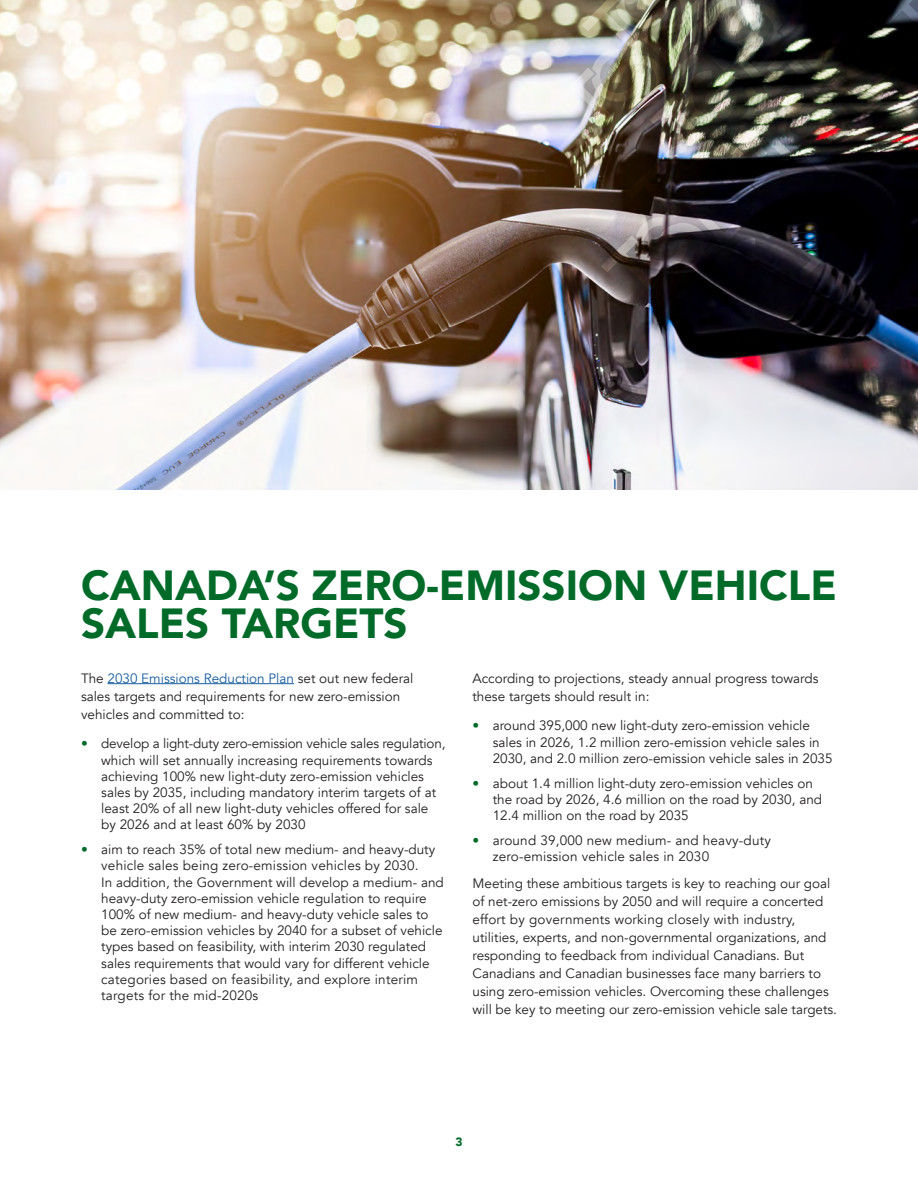
<style>
.page{position:relative;width:918px;height:1188px;background:#fff}
.page>*{position:absolute;margin:0;border:0;box-sizing:border-box;transform-origin:0 0}
.t1{font:900 42px/37.5px "Avenir";color:#006b29}
.Body{font:13.5px/16.2px "Avenir";color:#231f20}
.t2{font:900 12px "Avenir";color:#006b29}
.s1{color:#175d9e}
.s2{color:#006b29}
</style>
<div class="page">
<img style="left:0;top:0;width:917px;height:489px">
<img style="left:557px;top:0;width:361px;height:294px">
<hr style="left:108px;top:683px;width:186px;height:1px;background:#175d9e">
<h2 class="t1" style="left:81px;top:566px;width:757px">CANADA’S ZERO-EMISSION VEHICLE<br>SALES TARGETS</h2>
<p class="Body" style="left:81px;top:669px;width:334px;line-height:18px">The <span class="s1">2030 Emissions Reduction Plan</span> set out new federal sales targets and requirements for new zero-emission vehicles and committed to:</p>
<p class="Body" style="left:101px;top:736px;width:346px;text-indent:-20px"><span class="s2">•</span> develop a light-duty zero-emission vehicle sales regulation, which will set annually increasing requirements towards achieving 100% new light-duty zero-emission vehicles sales by 2035, including mandatory interim targets of at least 20% of all new light-duty vehicles offered for sale by 2026 and at least 60% by 2030</p>
<p class="Body" style="left:101px;top:842px;width:344px;text-indent:-20px"><span class="s2">•</span> aim to reach 35% of total new medium- and heavy-duty vehicle sales being zero-emission vehicles by 2030.<br>In addition, the Government will develop a medium- and heavy-duty zero-emission vehicle regulation to require 100% of new medium- and heavy-duty vehicle sales to be zero-emission vehicles by 2040 for a subset of vehicle types based on feasibility, with interim 2030 regulated sales requirements that would vary for different vehicle categories based on feasibility, and explore interim targets for the mid-2020s</p>
<p class="Body" style="left:472px;top:669px;width:347px;line-height:18px">According to projections, steady annual progress towards these targets should result in:</p>
<p class="Body" style="left:493px;top:718px;width:341px;text-indent:-20px"><span class="s2">•</span> around 395,000 new light-duty zero-emission vehicle sales in 2026, 1.2 million zero-emission vehicle sales in<br>2030, and 2.0 million zero-emission vehicle sales in 2035</p>
<p class="Body" style="left:493px;top:775px;width:331px;text-indent:-20px"><span class="s2">•</span> about 1.4 million light-duty zero-emission vehicles on the road by 2026, 4.6 million on the road by 2030, and<br>12.4 million on the road by 2035</p>
<p class="Body" style="left:493px;top:832px;width:280px;text-indent:-20px"><span class="s2">•</span> around 39,000 new medium- and heavy-duty zero-emission vehicle sales in 2030</p>
<p class="Body" style="left:472px;top:874px;width:366px;line-height:18px">Meeting these ambitious targets is key to reaching our goal of net-zero emissions by 2050 and will require a concerted effort by governments working closely with industry, utilities, experts, and non-governmental organizations, and responding to feedback from individual Canadians. But Canadians and Canadian businesses face many barriers to using zero-emission vehicles. Overcoming these challenges will be key to meeting our zero-emission vehicle sale targets.</p>
<p class="t2" style="left:455px;top:1132px;width:9px">3</p>
</div>
